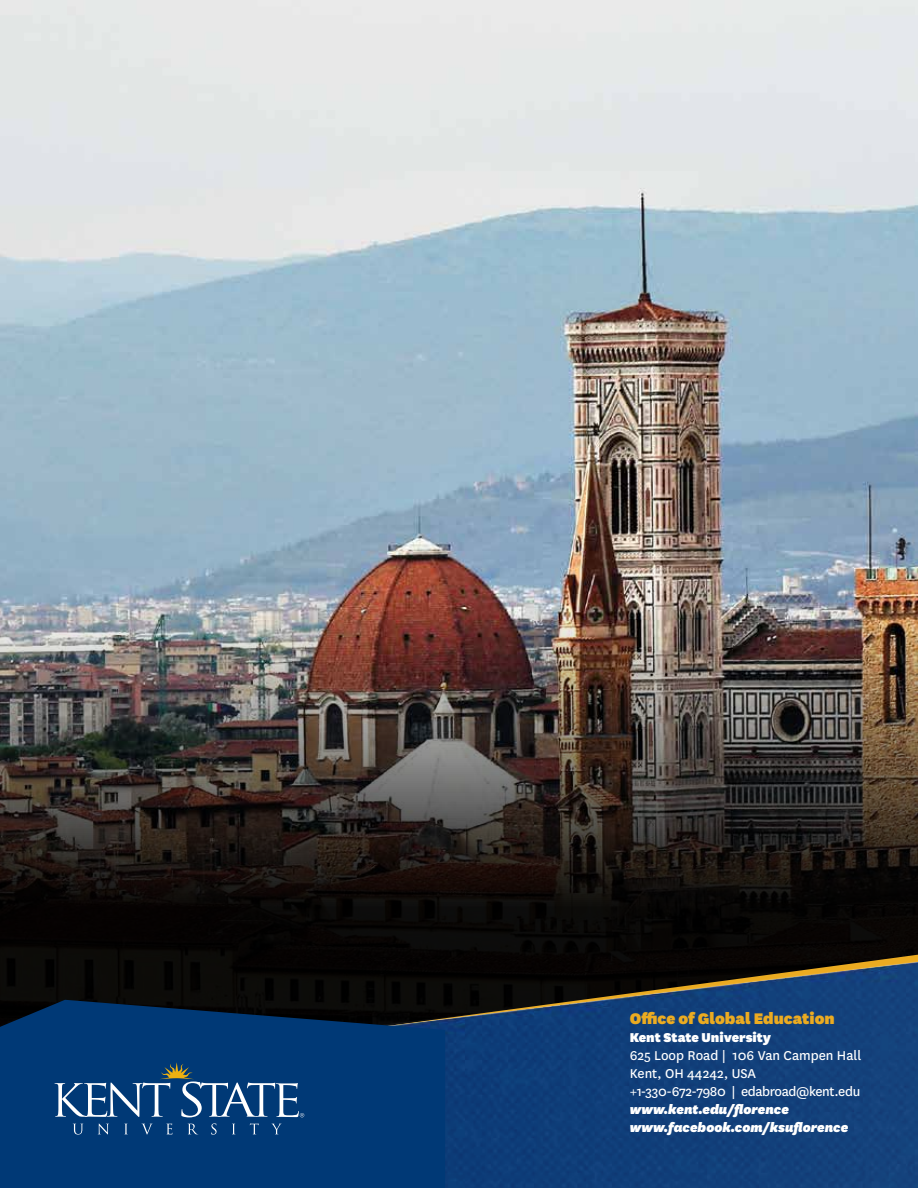
<style>
.page{position:relative;width:918px;height:1188px;background:#fff}
.page>*{position:absolute;margin:0;border:0;box-sizing:border-box;transform-origin:0 0}
.t1{font:900 18px "National";color:#ebab21}
.t2{font:15px/18px "National";color:#fff}
.t3{font:italic 900 15px/18px "National";color:#fff}
.t4{font:900 15px "National";color:#fff}
</style>
<div class="page">
<img style="left:0;top:0;width:918px;height:538px">
<img style="left:0;top:538px;width:918px;height:370px">
<svg style="left:0;top:908px;width:918px;height:280px;fill:#0d3b76"></svg>
<svg style="left:0;top:1000px;width:445px;height:188px;fill:#003976"></svg>
<svg style="left:73px;top:1124px;width:10px;height:11px"></svg>
<svg style="left:98px;top:1123px;width:11px;height:12px"></svg>
<svg style="left:124px;top:1124px;width:4px;height:10px"></svg>
<svg style="left:141px;top:1124px;width:12px;height:11px"></svg>
<svg style="left:166px;top:1124px;width:7px;height:10px"></svg>
<svg style="left:211px;top:1123px;width:6px;height:12px"></svg>
<svg style="left:232px;top:1124px;width:4px;height:10px"></svg>
<svg style="left:250px;top:1123px;width:9px;height:11px"></svg>
<svg style="left:271px;top:1124px;width:11px;height:10px"></svg>
<svg style="left:188px;top:1124px;width:10px;height:10px"></svg>
<svg style="left:55px;top:1062px;width:249px;height:55px"></svg>
<p class="t1" style="left:630px;top:1006px;width:206px">Office of Global Education</p>
<p class="t4" style="left:630px;top:1027px;width:143px">Kent State University</p>
<p class="t2" style="left:630px;top:1046px;width:233px">625 Loop Road | 106 Van Campen Hall<br>Kent, OH 44242, USA<br>+1-330-672-7980 | edabroad@kent.edu</p>
<p class="t3" style="left:630px;top:1099px;width:220px">www.kent.edu/florence www.facebook.com/ksuflorence</p>
</div>
